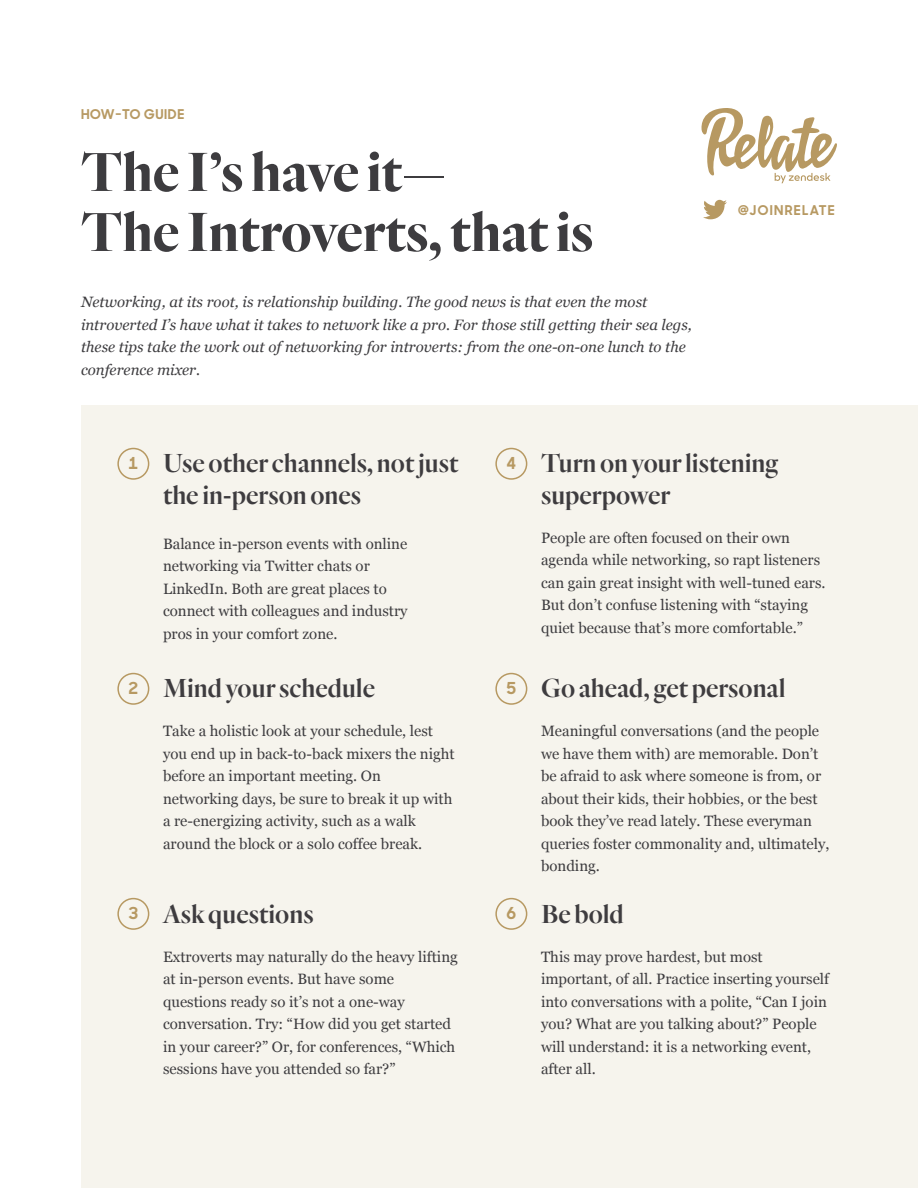
<style>
.page{position:relative;width:918px;height:1188px;background:#fff}
.page>*{position:absolute;margin:0;border:0;box-sizing:border-box;transform-origin:0 0}
.t1{font:700 57px/60px "Quarto";color:#3d3c3f}
.t2{font:600 27px/31.5px "Quarto";color:#3e3c3f}
.t3{font:700 16.5px "Sharp Sans No 1";color:#b79962}
.t4{font:15px/22.5px "Georgia";color:#3d3c3f}
.t5{font:italic 15px/22.5px "Georgia";color:#3d3c3f}
.t6{font:700 13.5px "Sharp Sans No 1";letter-spacing:.05em;color:#b79962}
.t7{font:700 13.5px "Sharp Sans No 1";letter-spacing:.1em;color:#b79962}
.s1{font-family:"Sharp Sans No 1";font-weight:700;font-size:16.5px;color:#b79962}
</style>
<div class="page">
<div style="left:81px;top:405px;width:837px;height:783px;background:#f6f4ed"></div>
<div style="left:117px;top:448px;width:32px;height:32px;border:2px solid #b79962;border-radius:50%"></div>
<div style="left:495px;top:448px;width:32px;height:32px;border:2px solid #b79962;border-radius:50%"></div>
<div style="left:117px;top:673px;width:32px;height:32px;border:2px solid #b79962;border-radius:50%"></div>
<div style="left:495px;top:673px;width:32px;height:32px;border:2px solid #b79962;border-radius:50%"></div>
<div style="left:117px;top:898px;width:32px;height:32px;border:2px solid #b79962;border-radius:50%"></div>
<div style="left:495px;top:898px;width:32px;height:32px;border:2px solid #b79962;border-radius:50%"></div>
<svg style="left:701px;top:108px;width:136px;height:75px"></svg>
<svg style="left:703px;top:200px;width:24px;height:19px"></svg>
<p class="t6" style="left:81px;top:103px;width:105px">HOW-TO GUIDE</p>
<h1 class="t1" style="left:81px;top:141px;width:514px">The I’s have it—<br>The Introverts, that is</h1>
<p class="t5" style="left:81px;top:290px;width:613px">Networking, at its root, is relationship building. The good news is that even the most introverted I’s have what it takes to network like a pro. For those still getting their sea legs, these tips take the work out of networking for introverts: from the one-on-one lunch to the conference mixer.</p>
<p class="t7" style="left:738px;top:199px;width:98px">@JOINRELATE</p>
<h2 class="t2" style="left:163px;top:447px;width:297px;text-indent:-34px"><span class="s1">1</span> Use other channels, not just the in-person ones</h2>
<p class="t4" style="left:163px;top:532px;width:246px">Balance in-person events with online networking via Twitter chats or LinkedIn. Both are great places to connect with colleagues and industry pros in your comfort zone.</p>
<p class="t3" style="left:507px;top:450px;width:11px">4</p>
<h2 class="t2" style="left:541px;top:447px;width:239px">Turn on your listening superpower</h2>
<p class="t4" style="left:541px;top:526px;width:286px">People are often focused on their own agenda while networking, so rapt listeners can gain great insight with well-tuned ears.<br>But don’t confuse listening with “staying quiet because that’s more comfortable.”</p>
<h2 class="t2" style="left:163px;top:672px;width:214px">Mind your schedule</h2>
<p class="t4" style="left:163px;top:719px;width:293px">Take a holistic look at your schedule, lest you end up in back-to-back mixers the night before an important meeting. On networking days, be sure to break it up with a re-energizing activity, such as a walk around the block or a solo coffee break.</p>
<p class="t3" style="left:129px;top:675px;width:11px">2</p>
<p class="t3" style="left:507px;top:675px;width:11px">5</p>
<h2 class="t2" style="left:541px;top:672px;width:246px">Go ahead, get personal</h2>
<p class="t4" style="left:541px;top:719px;width:290px">Meaningful conversations (and the people we have them with) are memorable. Don’t be afraid to ask where someone is from, or about their kids, their hobbies, or the best book they’ve read lately. These everyman queries foster commonality and, ultimately, bonding.</p>
<h2 class="t2" style="left:163px;top:897px;width:152px">Ask questions</h2>
<p class="t4" style="left:163px;top:944px;width:296px">Extroverts may naturally do the heavy lifting at in-person events. But have some questions ready so it’s not a one-way conversation. Try: “How did you get started in your career?” Or, for conferences, “Which sessions have you attended so far?”</p>
<p class="t3" style="left:129px;top:900px;width:11px">3</p>
<p class="t3" style="left:507px;top:900px;width:11px">6</p>
<h2 class="t2" style="left:541px;top:897px;width:84px">Be bold</h2>
<p class="t4" style="left:541px;top:944px;width:290px">This may prove hardest, but most important, of all. Practice inserting yourself into conversations with a polite, “Can I join you? What are you talking about?” People will understand: it is a networking event, after all.</p>
</div>
